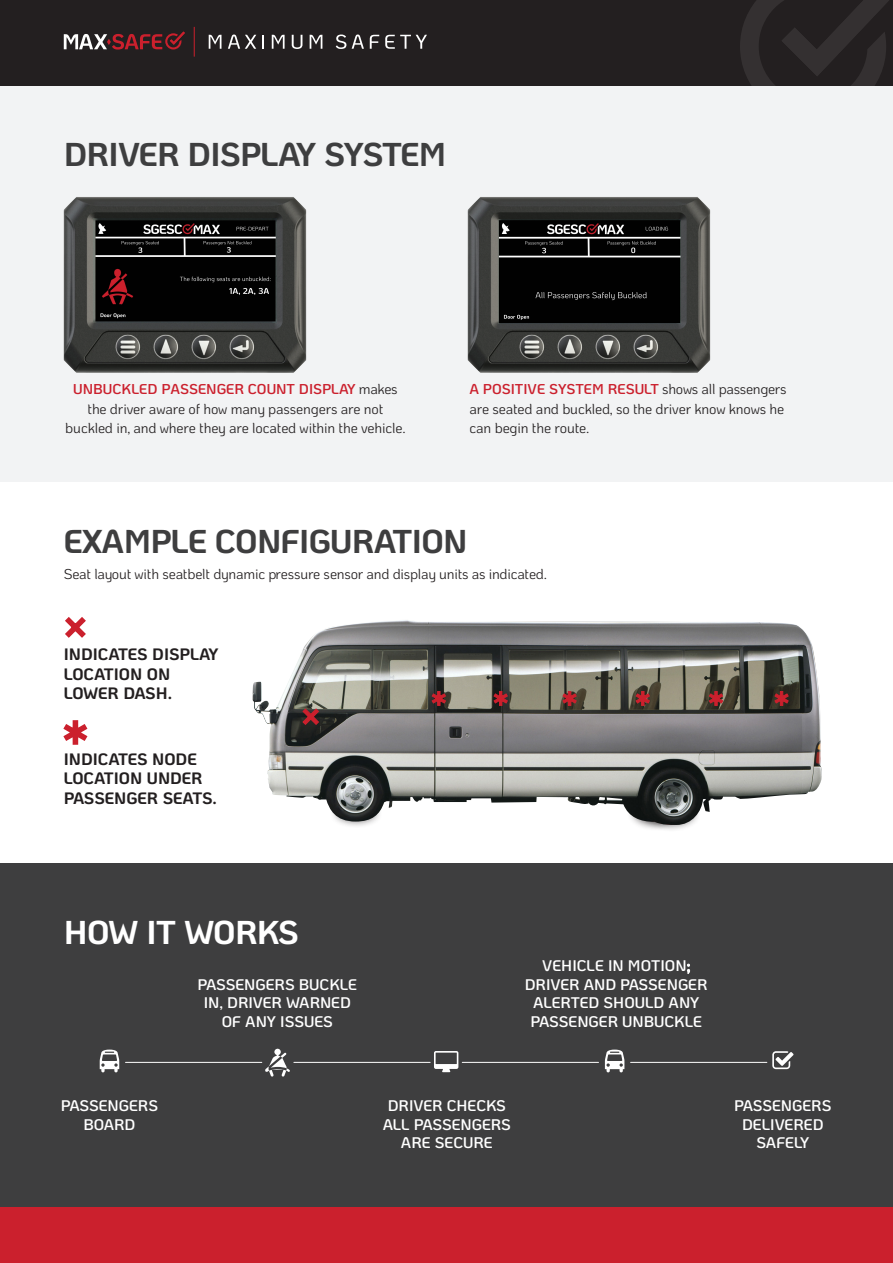
<style>
.page{position:relative;width:893px;height:1263px;background:#fff}
.page>*{position:absolute;margin:0;border:0;box-sizing:border-box;transform-origin:0 0}
.t1{font:700 33px "Ko Ho";letter-spacing:-.02em;color:#3e3e3f}
.t2{font:700 33px "Ko Ho";letter-spacing:-.02em;color:#fff}
.t3{font:700 16.5px/19.5px "Ko Ho";color:#231f20}
.t4{font:600 15.3px/18.6px "Ko Ho";color:#fff;text-align:center}
.t5{font:14.25px/19.5px "Ko Ho";letter-spacing:-.01em;color:#231f20;text-align:center}
.s1{font-weight:600;color:#cb202d}
</style>
<div class="page">
<div style="left:0;top:86px;width:893px;height:395px;background:#f2f3f4"></div>
<div style="left:0;top:863px;width:893px;height:345px;background:#3e3e3f"></div>
<div style="left:0;top:0;width:893px;height:85px;background:#231f20"></div>
<svg style="left:740px;top:0;width:149px;height:85px"></svg>
<div style="left:0;top:1208px;width:893px;height:55px;background:#cb202d"></div>
<svg style="left:100px;top:1049px;width:19px;height:23px"></svg>
<svg style="left:605px;top:1049px;width:19px;height:23px"></svg>
<svg style="left:772px;top:1051px;width:21px;height:18px"></svg>
<hr style="left:126px;top:1062px;width:136px;height:1px;background:#fff">
<hr style="left:294px;top:1062px;width:136px;height:1px;background:#fff">
<hr style="left:631px;top:1062px;width:136px;height:1px;background:#fff">
<hr style="left:462px;top:1062px;width:136px;height:1px;background:#fff">
<svg style="left:265px;top:1049px;width:25px;height:27px"></svg>
<svg style="left:434px;top:1051px;width:24px;height:21px"></svg>
<img style="left:64px;top:197px;width:242px;height:176px">
<img style="left:468px;top:197px;width:242px;height:176px">
<svg style="left:209px;top:35px;width:12px;height:14px"></svg>
<svg style="left:228px;top:35px;width:28px;height:14px"></svg>
<svg style="left:262px;top:35px;width:2px;height:14px"></svg>
<svg style="left:272px;top:35px;width:13px;height:14px"></svg>
<svg style="left:292px;top:35px;width:10px;height:14px"></svg>
<svg style="left:310px;top:35px;width:12px;height:14px"></svg>
<svg style="left:336px;top:35px;width:10px;height:14px"></svg>
<svg style="left:352px;top:35px;width:12px;height:14px"></svg>
<svg style="left:370px;top:35px;width:9px;height:14px"></svg>
<svg style="left:385px;top:35px;width:42px;height:14px"></svg>
<hr style="left:194px;top:27px;width:1px;height:30px;background:#cb202d">
<svg style="left:64px;top:32px;width:121px;height:18px"></svg>
<svg style="left:65px;top:617px;width:21px;height:21px"></svg>
<svg style="left:63px;top:720px;width:25px;height:25px"></svg>
<div style="left:330px;top:796px;width:52px;height:32px;background:#231f20;opacity:.75"></div>
<div style="left:641px;top:795px;width:60px;height:37px;background:#231f20;opacity:.75"></div>
<div style="left:627px;top:791px;width:56px;height:40px;background:#231f20;opacity:.75"></div>
<img style="left:253px;top:620px;width:569px;height:205px">
<svg style="left:302px;top:707px;width:18px;height:19px"></svg>
<svg style="left:431px;top:691px;width:16px;height:15px"></svg>
<svg style="left:493px;top:691px;width:16px;height:15px"></svg>
<svg style="left:562px;top:691px;width:15px;height:15px"></svg>
<svg style="left:635px;top:691px;width:16px;height:15px"></svg>
<svg style="left:708px;top:691px;width:16px;height:15px"></svg>
<svg style="left:774px;top:691px;width:15px;height:15px"></svg>
<img style="left:498px;top:219px;width:183px;height:105px">
<img style="left:93px;top:219px;width:184px;height:103px">
<p class="t1" style="left:64px;top:127px;width:384px">DRIVER DISPLAY SYSTEM</p>
<p class="t5" style="left:65px;top:380px;width:342px"><span class="s1">UNBUCKLED PASSENGER COUNT DISPLAY</span> makes the driver aware of how many passengers are not buckled in, and where they are located within the vehicle.</p>
<p class="t5" style="left:469px;top:380px;width:319px;text-align:left"><span class="s1">A POSITIVE SYSTEM RESULT</span> shows all passengers are seated and buckled, so the driver know knows he can begin the route.</p>
<p class="t1" style="left:64px;top:513px;width:405px">EXAMPLE CONFIGURATION</p>
<p class="t5" style="left:64px;top:564px;width:485px">Seat layout with seatbelt dynamic pressure sensor and display units as indicated.</p>
<p class="t3" style="left:64px;top:645px;width:156px">INDICATES DISPLAY<br>LOCATION ON<br>LOWER DASH.</p>
<p class="t3" style="left:64px;top:749px;width:155px">INDICATES NODE<br>LOCATION UNDER<br>PASSENGER SEATS.</p>
<p class="t2" style="left:64px;top:905px;width:237px">HOW IT WORKS</p>
<p class="t4" style="left:198px;top:975px;width:161px">PASSENGERS BUCKLE<br>IN, DRIVER WARNED<br>OF ANY ISSUES</p>
<p class="t4" style="left:525px;top:957px;width:184px">VEHICLE IN MOTION;<br>DRIVER AND PASSENGER<br>ALERTED SHOULD ANY<br>PASSENGER UNBUCKLE</p>
<p class="t4" style="left:61px;top:1097px;width:99px">PASSENGERS<br>BOARD</p>
<p class="t4" style="left:383px;top:1097px;width:130px">DRIVER CHECKS<br>ALL PASSENGERS<br>ARE SECURE</p>
<p class="t4" style="left:734px;top:1097px;width:99px">PASSENGERS<br>DELIVERED<br>SAFELY</p>
</div>
